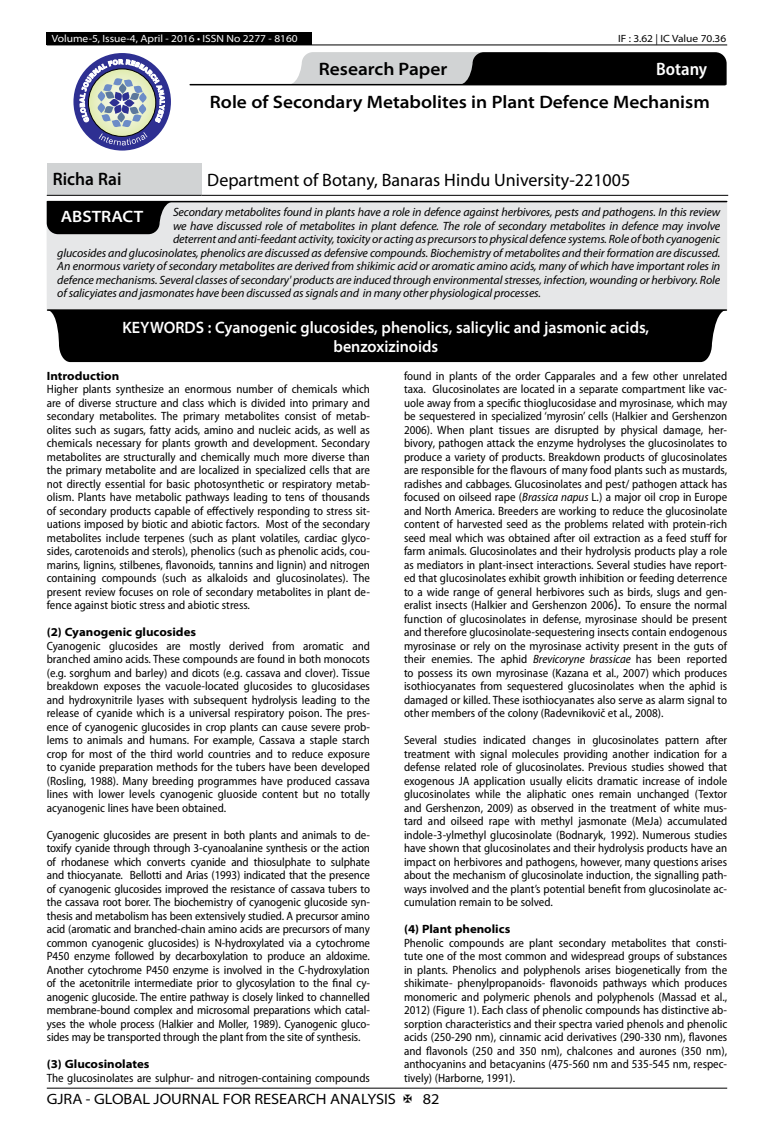
<style>
.page{position:relative;width:774px;height:1136px;background:#fff}
.page>*{position:absolute;margin:0;border:0;box-sizing:border-box;transform-origin:0 0}
.t1{font:600 semi-expanded 18px "Myriad Pro";color:#000}
.t2{font:18px "Myriad Pro";color:#000}
.t3{font:600 semi-expanded 18px "Myriad Pro";color:#000;scale:.9 1}
.t4{font:600 semi-condensed 18px "Myriad Pro";color:#fff}
.t5{font:600 semi-expanded 16.5px/18.5px "Myriad Pro";color:#fff;text-align:center;scale:.9 1}
.t6{font:600 semi-expanded 16.5px "Myriad Pro";color:#fff}
.t7{font:semi-expanded 15px "Myriad Pro";color:#000}
.t8{font:semi-condensed 12px/13.5px "Myriad Pro";color:#000;text-align:justify}
.t9{font:italic 12px "Myriad Pro";letter-spacing:-.01em;color:#000}
.t10{font:700 semi-expanded 12px "Myriad Pro";color:#000}
.t11{font:semi-expanded 10.5px "Myriad Pro";color:#fff}
.t12{font:semi-expanded 10.5px "Myriad Pro";color:#000}
.s1{font-style:italic}
.s2{font-size:15px}
</style>
<div class="page">
<hr style="left:47px;top:1087px;width:680px;height:1px;background:#000">
<div style="left:47px;top:32px;width:265px;height:13px;background:#000"></div>
<hr style="left:47px;top:45px;width:680px;height:1px;background:#000">
<svg style="left:288px;top:52px;width:439px;height:33px;background:#5a5a5b"></svg>
<hr style="left:190px;top:84px;width:535px;height:1px;background:#000">
<div style="left:73px;top:53px;width:98px;height:97px;background:#2e3092;border-radius:50%"></div>
<svg style="left:80px;top:59px;width:85px;height:86px"></svg>
<div style="left:47px;top:163px;width:154px;height:32px;background:#d1d3d4"></div>
<hr style="left:47px;top:195px;width:154px;height:1px;background:#000">
<hr style="left:201px;top:195px;width:527px;height:1px;background:#000">
<div style="left:47px;top:201px;width:680px;height:108px;background:#e6e7e8"></div>
<hr style="left:47px;top:201px;width:680px;height:1px;background:#000">
<svg style="left:47px;top:202px;width:126px;height:32px;background:#171717"></svg>
<hr style="left:48px;top:309px;width:678px;height:2px;background:#000">
<div style="left:47px;top:310px;width:679px;height:52px;background:#000"></div>
<p class="t11" style="left:52px;top:32px;width:247px">Volume-5, Issue-4, April - 2016 • ISSN No 2277 - 8160</p>
<p class="t12" style="left:618px;top:32px;width:110px">IF : 3.62 | IC Value 70.36</p>
<h1 class="t1" style="left:319px;top:59px;width:130px">Research Paper</h1>
<h1 class="t4" style="left:656px;top:59px;width:53px">Botany</h1>
<h1 class="t1" style="left:210px;top:92px;width:501px">Role of Secondary Metabolites in Plant Defence Mechanism</h1>
<h1 class="t3" style="left:53px;top:169px;width:78px">Richa Rai</h1>
<h1 class="t2" style="left:207px;top:170px;width:424px">Department of Botany, Banaras Hindu University-221005</h1>
<p class="t9" style="left:173px;top:206px;width:549px">Secondary metabolites found in plants have a role in defence against herbivores, pests and pathogens. In this review</p>
<p class="t9" style="left:173px;top:219px;width:549px">we have discussed role of metabolites in plant defence. The role of secondary metabolites in defence may involve</p>
<p class="t9" style="left:173px;top:233px;width:549px">deterrent and anti-feedant activity, toxicity or acting as precursors to physical defence systems. Role of both cyanogenic</p>
<p class="t9" style="left:57px;top:246px;width:664px">glucosides and glucosinolates, phenolics are discussed as defensive compounds. Biochemistry of metabolites and their formation are discussed.</p>
<p class="t9" style="left:57px;top:260px;width:664px">An enormous variety of secondary metabolites are derived from shikimic acid or aromatic amino acids, many of which have important roles in</p>
<p class="t9" style="left:57px;top:273px;width:664px">defence mechanisms. Several classes of secondary' products are induced through environmental stresses, infection, wounding or herbivory. Role</p>
<p class="t9" style="left:57px;top:287px;width:485px">of salicyiates and jasmonates have been discussed as signals and in many other physiological processes.</p>
<h2 class="t6" style="left:61px;top:207px;width:84px">ABSTRACT</h2>
<h2 class="t5" style="left:123px;top:318px;width:587px">KEYWORDS : Cyanogenic glucosides, phenolics, salicylic and jasmonic acids, benzoxizinoids</h2>
<p class="t10" style="left:47px;top:368px;width:74px">Introduction</p>
<p class="t8" style="left:47px;top:382px;width:325px">Higher plants synthesize an enormous number of chemicals which are of diverse structure and class which is divided into primary and secondary metabolites. The primary metabolites consist of metab&shy;olites such as sugars, fatty acids, amino and nucleic acids, as well as chemicals necessary for plants growth and development. Secondary metabolites are structurally and chemically much more diverse than the primary metabolite and are localized in specialized cells that are not directly essential for basic photosynthetic or respiratory metab&shy;olism. Plants have metabolic pathways leading to tens of thousands of secondary products capable of effectively responding to stress sit&shy;uations imposed by biotic and abiotic factors. Most of the secondary metabolites include terpenes (such as plant volatiles, cardiac glyco&shy;sides, carotenoids and sterols), phenolics (such as phenolic acids, cou&shy;marins, lignins, stilbenes, flavonoids, tannins and lignin) and nitrogen containing compounds (such as alkaloids and glucosinolates). The present review focuses on role of secondary metabolites in plant de&shy;fence against biotic stress and abiotic stress.</p>
<p class="t10" style="left:47px;top:625px;width:151px">(2) Cyanogenic glucosides</p>
<p class="t8" style="left:47px;top:639px;width:325px">Cyanogenic glucosides are mostly derived from aromatic and branched amino acids. These compounds are found in both monocots (e.g. sorghum and barley) and dicots (e.g. cassava and clover). Tissue breakdown exposes the vacuole-located glucosides to glucosidases and hydroxynitrile lyases with subsequent hydrolysis leading to the release of cyanide which is a universal respiratory poison. The pres&shy;ence of cyanogenic glucosides in crop plants can cause severe prob&shy;lems to animals and humans. For example, Cassava a staple starch crop for most of the third world countries and to reduce exposure to cyanide preparation methods for the tubers have been developed (Rosling, 1988). Many breeding programmes have produced cassava lines with lower levels cyanogenic gluoside content but no totally acyanogenic lines have been obtained.</p>
<p class="t8" style="left:47px;top:828px;width:325px">Cyanogenic glucosides are present in both plants and animals to de&shy;toxify cyanide through through 3-cyanoalanine synthesis or the action of rhodanese which converts cyanide and thiosulphate to sulphate and thiocyanate. Bellotti and Arias (1993) indicated that the presence of cyanogenic glucosides improved the resistance of cassava tubers to the cassava root borer. The biochemistry of cyanogenic glucoside syn&shy;thesis and metabolism has been extensively studied. A precursor amino acid (aromatic and branched-chain amino acids are precursors of many common cyanogenic glucosides) is N-hydroxylated via a cytochrome P450 enzyme followed by decarboxylation to produce an aldoxime.<br>Another cytochrome P450 enzyme is involved in the C-hydroxylation of the acetonitrile intermediate prior to glycosylation to the final cy&shy;anogenic glucoside. The entire pathway is closely linked to channelled membrane-bound complex and microsomal preparations which catal&shy;yses the whole process (Halkier and Moller, 1989). Cyanogenic gluco&shy;sides may be transported through the plant from the site of synthesis.</p>
<p class="t10" style="left:47px;top:1057px;width:104px">(3) Glucosinolates</p>
<p class="t8" style="left:47px;top:1071px;width:325px">The glucosinolates are sulphur- and nitrogen-containing compounds</p>
<p class="t8" style="left:404px;top:369px;width:325px">found in plants of the order Capparales and a few other unrelated taxa. Glucosinolates are located in a separate compartment like vac&shy;uole away from a specific thioglucosidase and myrosinase<span class="s1">,</span> which may be sequestered in specialized ‘myrosin’ cells (Halkier and Gershenzon 2006). When plant tissues are disrupted by physical damage, her&shy;bivory, pathogen attack the enzyme hydrolyses the glucosinolates to produce a variety of products. Breakdown products of glucosinolates are responsible for the flavours of many food plants such as mustards, radishes and cabbages. Glucosinolates and pest/ pathogen attack has focused on oilseed rape (<span class="s1">Brassica napus</span> L.) a major oil crop in Europe and North America. Breeders are working to reduce the glucosinolate content of harvested seed as the problems related with protein-rich seed meal which was obtained after oil extraction as a feed stuff for farm animals. Glucosinolates and their hydrolysis products play a role as mediators in plant-insect interactions. Several studies have report&shy;ed that glucosinolates exhibit growth inhibition or feeding deterrence to a wide range of general herbivores such as birds, slugs and gen&shy;eralist insects (Halkier and Gershenzon 2006<span class="s2">).</span> To ensure the normal function of glucosinolates in defense, myrosinase should be present and therefore glucosinolate-sequestering insects contain endogenous myrosinase or rely on the myrosinase activity present in the guts of their enemies. The aphid <span class="s1">Brevicoryne brassicae</span> has been reported to possess its own myrosinase (Kazana et al., 2007) which produces isothiocyanates from sequestered glucosinolates when the aphid is damaged or killed. These isothiocyanates also serve as alarm signal to other members of the colony (Radevnikovič et al., 2008).</p>
<p class="t8" style="left:404px;top:733px;width:325px">Several studies indicated changes in glucosinolates pattern after treatment with signal molecules providing another indication for a defense related role of glucosinolates. Previous studies showed that exogenous JA application usually elicits dramatic increase of indole glucosinolates while the aliphatic ones remain unchanged (Textor and Gershenzon, 2009) as observed in the treatment of white mus&shy;tard and oilseed rape with methyl jasmonate (MeJa) accumulated indole-3-ylmethyl glucosinolate (Bodnaryk, 1992). Numerous studies have shown that glucosinolates and their hydrolysis products have an impact on herbivores and pathogens, however, many questions arises about the mechanism of glucosinolate induction, the signalling path&shy;ways involved and the plant’s potential benefit from glucosinolate ac&shy;cumulation remain to be solved.</p>
<p class="t10" style="left:404px;top:922px;width:108px">(4) Plant phenolics</p>
<p class="t8" style="left:404px;top:936px;width:325px">Phenolic compounds are plant secondary metabolites that consti&shy;tute one of the most common and widespread groups of substances in plants. Phenolics and polyphenols arises biogenetically from the shikimate- phenylpropanoids- flavonoids pathways which produces monomeric and polymeric phenols and polyphenols (Massad et al., 2012) (Figure 1). Each class of phenolic compounds has distinctive ab&shy;sorption characteristics and their spectra varied phenols and phenolic acids (250-290 nm), cinnamic acid derivatives (290-330 nm), flavones and flavonols (250 and 350 nm), chalcones and aurones (350 nm), anthocyanins and betacyanins (475-560 nm and 535-545 nm, respec&shy;tively) (Harborne, 1991).</p>
<p class="t7" style="left:47px;top:1090px;width:351px">GJRA - GLOBAL JOURNAL FOR RESEARCH ANALYSIS</p>
<p class="t7" style="left:423px;top:1090px;width:18px">82</p>
</div>
